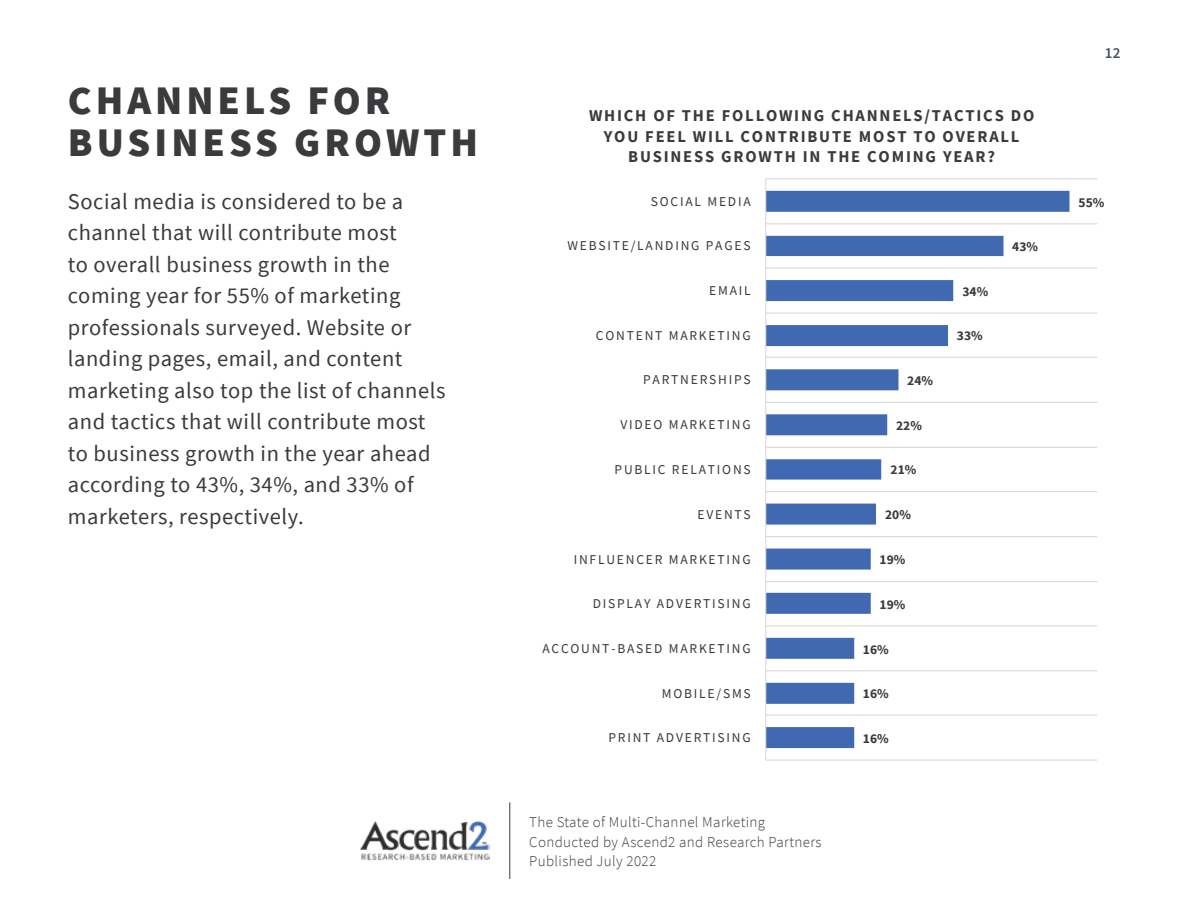
<style>
.page{position:relative;width:1188px;height:918px;background:#fff}
.page>*{position:absolute;margin:0;border:0;box-sizing:border-box;transform-origin:0 0}
.t1{font:900 40.5px/42px "Source Sans Pro";letter-spacing:.1em;color:#3b3a3c}
.t2{font:22.5px/31.5px "Source Sans Pro";letter-spacing:.025em;color:#3b3a3c}
.t3{font:700 16.5px/21px "Source Sans Pro";letter-spacing:.11em;color:#3b3a3c;text-align:center}
.t4{font:300 15px/19.5px "Source Sans Pro";letter-spacing:.025em;color:#3b3a3c}
.t5{font:600 15px "Source Sans Pro";color:#475066}
.t6{font:13.5px "Source Sans Pro";letter-spacing:.135em;color:#3b3a3c}
.t7{font:700 13.5px "Source Sans Pro";color:#3b3a3c}
</style>
<div class="page">
<img style="left:360px;top:821px;width:130px;height:40px">
<hr style="left:510px;top:802px;width:1px;height:77px;background:#3b3a3c">
<hr style="left:766px;top:760px;width:331px;height:1px;background:#d9d9d9">
<hr style="left:766px;top:715px;width:331px;height:1px;background:#d9d9d9">
<hr style="left:766px;top:670px;width:331px;height:1px;background:#d9d9d9">
<hr style="left:766px;top:625px;width:331px;height:1px;background:#d9d9d9">
<hr style="left:766px;top:581px;width:331px;height:1px;background:#d9d9d9">
<hr style="left:766px;top:536px;width:331px;height:1px;background:#d9d9d9">
<hr style="left:766px;top:491px;width:331px;height:1px;background:#d9d9d9">
<hr style="left:766px;top:447px;width:331px;height:1px;background:#d9d9d9">
<hr style="left:766px;top:402px;width:331px;height:1px;background:#d9d9d9">
<hr style="left:766px;top:357px;width:331px;height:1px;background:#d9d9d9">
<hr style="left:766px;top:313px;width:331px;height:1px;background:#d9d9d9">
<hr style="left:766px;top:268px;width:331px;height:1px;background:#d9d9d9">
<hr style="left:766px;top:223px;width:331px;height:1px;background:#d9d9d9">
<hr style="left:766px;top:178px;width:331px;height:1px;background:#d9d9d9">
<svg style="left:766px;top:191px;width:304px;height:557px"></svg>
<hr style="left:765px;top:179px;width:1px;height:581px;background:#d9d9d9">
<h1 class="t1" style="left:68px;top:79px;width:412px">CHANNELS FOR<br>BUSINESS GROWTH</h1>
<p class="t2" style="left:68px;top:186px;width:379px">Social media is considered to be a channel that will contribute most<br>to overall business growth in the coming year for 55% of marketing professionals surveyed. Website or landing pages, email, and content marketing also top the list of channels and tactics that will contribute most to business growth in the year ahead according to 43%, 34%, and 33% of marketers, respectively.</p>
<p class="t3" style="left:589px;top:105px;width:447px">WHICH OF THE FOLLOWING CHANNELS/TACTICS DO<br>YOU FEEL WILL CONTRIBUTE MOST TO OVERALL</p>
<p class="t3" style="left:628px;top:145px;width:368px">BUSINESS GROWTH IN THE COMING YEAR?</p>
<p class="t6" style="left:651px;top:193px;width:101px">SOCIAL MEDIA</p>
<p class="t6" style="left:567px;top:237px;width:185px">WEBSITE/LANDING PAGES</p>
<p class="t7" style="left:1012px;top:237px;width:27px">43%</p>
<p class="t6" style="left:709px;top:282px;width:43px">EMAIL</p>
<p class="t7" style="left:963px;top:282px;width:27px">34%</p>
<p class="t6" style="left:596px;top:327px;width:156px">CONTENT MARKETING</p>
<p class="t7" style="left:957px;top:326px;width:27px">33%</p>
<p class="t6" style="left:643px;top:371px;width:109px">PARTNERSHIPS</p>
<p class="t7" style="left:907px;top:371px;width:27px">24%</p>
<p class="t6" style="left:620px;top:416px;width:132px">VIDEO MARKETING</p>
<p class="t7" style="left:896px;top:416px;width:27px">22%</p>
<p class="t6" style="left:615px;top:461px;width:138px">PUBLIC RELATIONS</p>
<p class="t7" style="left:891px;top:461px;width:27px">21%</p>
<p class="t6" style="left:697px;top:506px;width:55px">EVENTS</p>
<p class="t7" style="left:885px;top:506px;width:27px">20%</p>
<p class="t6" style="left:574px;top:551px;width:179px">INFLUENCER MARKETING</p>
<p class="t7" style="left:880px;top:550px;width:27px">19%</p>
<p class="t6" style="left:593px;top:595px;width:160px">DISPLAY ADVERTISING</p>
<p class="t7" style="left:880px;top:595px;width:27px">19%</p>
<p class="t6" style="left:542px;top:640px;width:210px">ACCOUNT-BASED MARKETING</p>
<p class="t7" style="left:863px;top:640px;width:27px">16%</p>
<p class="t6" style="left:662px;top:685px;width:91px">MOBILE/SMS</p>
<p class="t7" style="left:863px;top:684px;width:27px">16%</p>
<p class="t6" style="left:608px;top:729px;width:144px">PRINT ADVERTISING</p>
<p class="t7" style="left:863px;top:729px;width:27px">16%</p>
<p class="t4" style="left:529px;top:813px;width:294px">The State of Multi-Channel Marketing<br>Conducted by Ascend2 and Research Partners<br>Published July 2022</p>
<p class="t5" style="left:1105px;top:43px;width:17px">12</p>
<p class="t7" style="left:1079px;top:193px;width:27px">55%</p>
</div>
